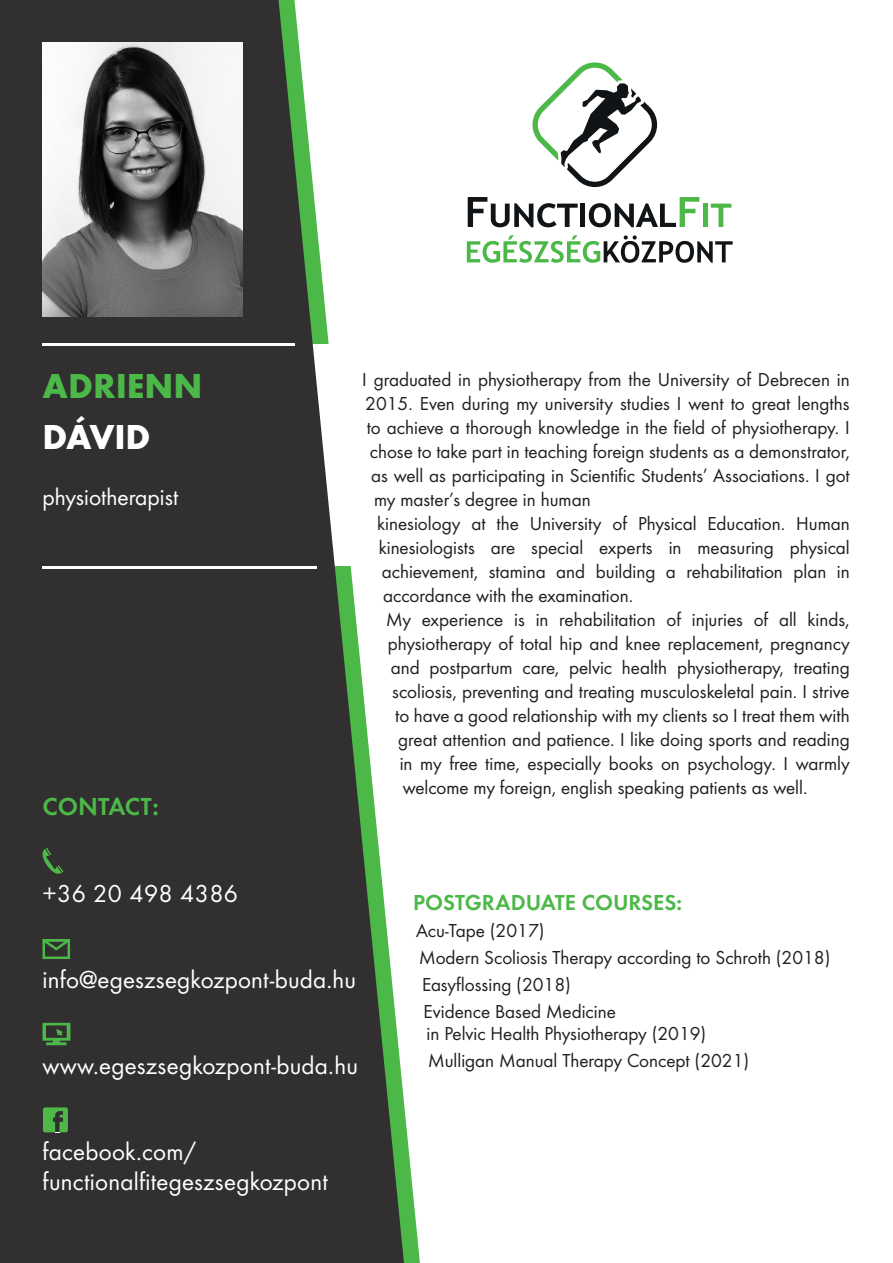
<style>
.page{position:relative;width:893px;height:1263px;background:#fff}
.page>*{position:absolute;margin:0;border:0;box-sizing:border-box;transform-origin:0 0}
.t1{font:700 36px "Futura";color:#4cb848}
.t2{font:700 36px "Futura";letter-spacing:-.025em;color:#fff}
.t3{font:25.5px/30px "Futura Boo";letter-spacing:.01em;color:#fff}
.t4{font:25.5px "Futura Dem";color:#4cb848}
.t5{font:24px "Futura Boo";color:#fff}
.t6{font:22.5px "Futura Dem";color:#4cb848}
.t7{font:19.5px/24px "Futura Boo";color:#231f20}
</style>
<div class="page">
<svg style="left:0;top:0;width:404px;height:1263px;background:#4e514d"></svg>
<hr style="left:43px;top:343px;width:252px;height:3px;background:#fff">
<svg style="left:532px;top:62px;width:126px;height:125px"></svg>
<svg style="left:468px;top:197px;width:110px;height:30px"></svg>
<div style="left:580px;top:204px;width:5px;height:23px;background:#111416"></div>
<svg style="left:589px;top:197px;width:110px;height:30px"></svg>
<div style="left:703px;top:204px;width:5px;height:23px;background:#4cb848"></div>
<svg style="left:711px;top:204px;width:20px;height:23px"></svg>
<svg style="left:467px;top:235px;width:266px;height:28px"></svg>
<img style="left:43px;top:43px;width:200px;height:273px">
<svg style="left:41px;top:847px;width:23px;height:27px"></svg>
<svg style="left:43px;top:939px;width:27px;height:20px"></svg>
<svg style="left:43px;top:1023px;width:27px;height:22px"></svg>
<svg style="left:43px;top:1107px;width:25px;height:26px"></svg>
<hr style="left:43px;top:566px;width:274px;height:3px;background:#fff">
<p class="t1" style="left:43px;top:361px;width:162px">ADRIENN</p>
<p class="t2" style="left:43px;top:412px;width:109px">DÁVID</p>
<p class="t5" style="left:43px;top:480px;width:137px">physiotherapist</p>
<p class="t4" style="left:43px;top:789px;width:118px">CONTACT:</p>
<p class="t7" style="left:362px;top:367px;width:489px">I graduated in physiotherapy from the University of Debrecen in</p>
<p class="t7" style="left:365px;top:391px;width:486px">2015. Even during my university studies I went to great lengths</p>
<p class="t7" style="left:367px;top:415px;width:485px">to achieve a thorough knowledge in the field of physiotherapy. I</p>
<p class="t7" style="left:370px;top:439px;width:482px">chose to take part in teaching foreign students as a demonstrator,</p>
<p class="t7" style="left:371px;top:463px;width:480px">as well as participating in Scientific Students’ Associations. I got</p>
<p class="t7" style="left:374px;top:487px;width:218px">my master’s degree in human</p>
<p class="t7" style="left:377px;top:511px;width:474px;text-align:justify">kinesiology at the University of Physical Education. Human kinesiologists are special experts in measuring physical achievement, stamina and building a rehabilitation plan in accordance with the examination.</p>
<p class="t7" style="left:386px;top:607px;width:465px">My experience is in rehabilitation of injuries of all kinds,</p>
<p class="t7" style="left:388px;top:631px;width:464px">physiotherapy of total hip and knee replacement, pregnancy</p>
<p class="t7" style="left:391px;top:655px;width:460px">and postpartum care, pelvic health physiotherapy, treating</p>
<p class="t7" style="left:392px;top:679px;width:459px">scoliosis, preventing and treating musculoskeletal pain. I strive</p>
<p class="t7" style="left:395px;top:703px;width:456px">to have a good relationship with my clients so I treat them with</p>
<p class="t7" style="left:398px;top:727px;width:453px">great attention and patience. I like doing sports and reading</p>
<p class="t7" style="left:400px;top:751px;width:452px">in my free time, especially books on psychology. I warmly</p>
<p class="t7" style="left:403px;top:775px;width:406px">welcome my foreign, english speaking patients as well.</p>
<p class="t3" style="left:43px;top:877px;width:197px">+36 20 498 4386</p>
<p class="t3" style="left:43px;top:963px;width:315px">info@egeszsegkozpont-buda.hu</p>
<p class="t3" style="left:43px;top:1049px;width:317px">www.egeszsegkozpont-buda.hu</p>
<p class="t3" style="left:43px;top:1135px;width:287px">facebook.com/ functionalfitegeszsegkozpont</p>
<p class="t6" style="left:413px;top:887px;width:270px">POSTGRADUATE COURSES:</p>
<p class="t7" style="left:416px;top:917px;width:130px">Acu-Tape (2017)</p>
<p class="t7" style="left:419px;top:944px;width:413px">Modern Scoliosis Therapy according to Schroth (2018)</p>
<p class="t7" style="left:422px;top:971px;width:150px">Easyflossing (2018)</p>
<p class="t7" style="left:424px;top:999px;width:284px;line-height:22.5px">Evidence Based Medicine<br>in Pelvic Health Physiotherapy (2019)</p>
<p class="t7" style="left:428px;top:1048px;width:323px">Mulligan Manual Therapy Concept (2021)</p>
</div>
